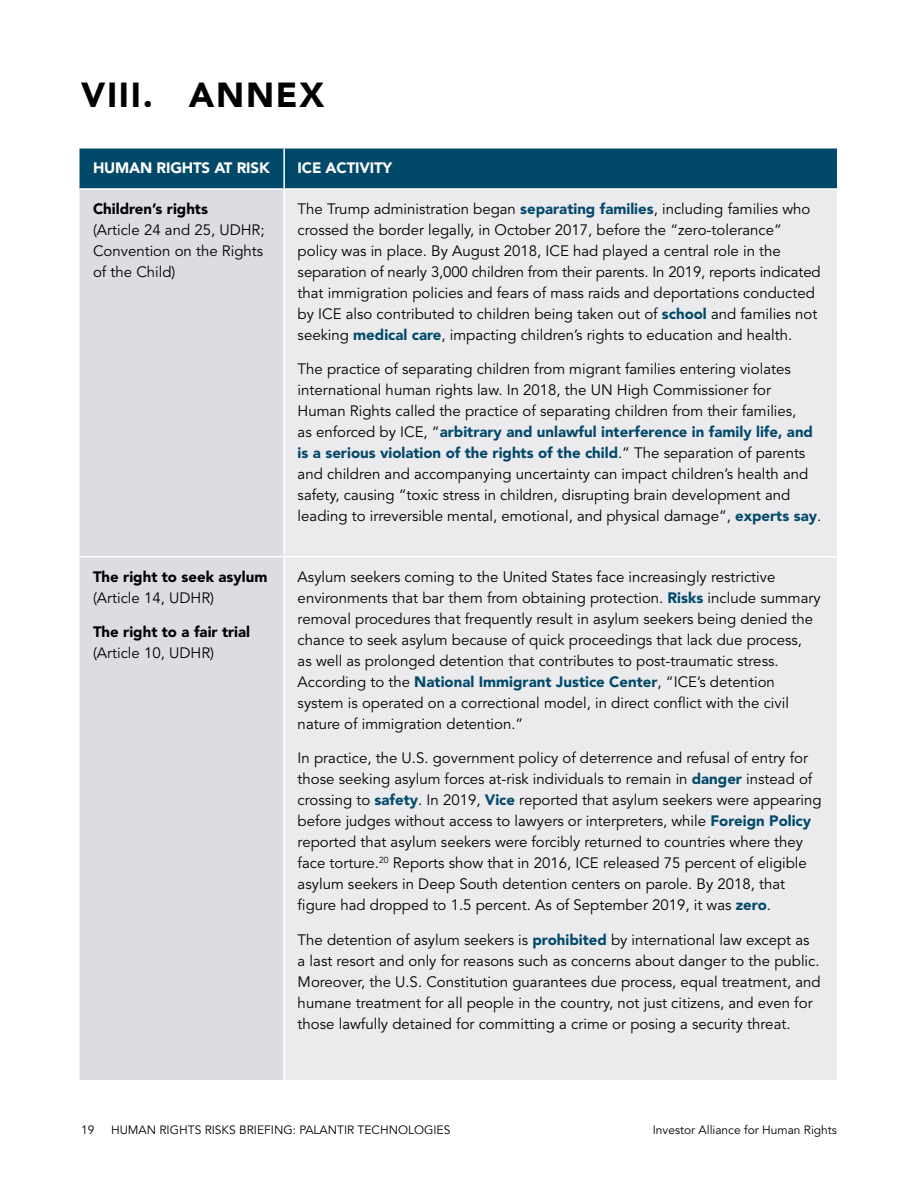
<style>
.page{position:relative;width:918px;height:1188px;background:#fff}
.page>*{position:absolute;margin:0;border:0;box-sizing:border-box;transform-origin:0 0}
.t1{font:900 34.5px "Avenir";letter-spacing:.05em;color:#000}
.t2{font:15px/21px "Avenir";color:#000}
.t3{font:900 15px "Avenir";color:#000}
.t4{font:900 15px "Avenir";letter-spacing:-.01em;color:#fff}
.t5{font:12px "Avenir";color:#000}
.s1{font-weight:900;color:#024969}
</style>
<div class="page">
<div style="left:80px;top:148px;width:757px;height:40px;background:#024969"></div>
<div style="left:80px;top:190px;width:203px;height:890px;background:#dcdde3"></div>
<div style="left:285px;top:190px;width:552px;height:890px;background:#ebebee"></div>
<hr style="left:283px;top:148px;width:2px;height:40px;background:#fff">
<hr style="left:80px;top:556px;width:204px;height:1px;background:#fff">
<hr style="left:284px;top:556px;width:553px;height:1px;background:#fff">
<h1 class="t1" style="left:81px;top:74px;width:245px">VIII. ANNEX</h1>
<p class="t4" style="left:93px;top:159px;width:178px">HUMAN RIGHTS AT RISK</p>
<p class="t4" style="left:298px;top:159px;width:96px">ICE ACTIVITY</p>
<p class="t3" style="left:93px;top:200px;width:117px">Children’s rights</p>
<p class="t2" style="left:93px;top:220px;width:173px;text-align:justify">(Article 24 and 25, UDHR; Convention on the Rights of the Child)</p>
<p class="t2" style="left:298px;top:199px;width:525px">The Trump administration began <span class="s1">separating families</span>, including families who crossed the border legally, in October 2017, before the “zero-tolerance” policy was in place. By August 2018, ICE had played a central role in the separation of nearly 3,000 children from their parents. In 2019, reports indicated that immigration policies and fears of mass raids and deportations conducted by ICE also contributed to children being taken out of <span class="s1">school</span> and families not seeking <span class="s1">medical care</span>, impacting children’s rights to education and health.</p>
<p class="t2" style="left:298px;top:359px;width:525px">The practice of separating children from migrant families entering violates international human rights law. In 2018, the UN High Commissioner for Human Rights called the practice of separating children from their families,<br>as enforced by ICE, “<span class="s1">arbitrary and unlawful interference in family life, and is a serious violation of the rights of the child</span>.” The separation of parents and children and accompanying uncertainty can impact children’s health and safety, causing “toxic stress in children, disrupting brain development and leading to irreversible mental, emotional, and physical damage”, <span class="s1">experts say</span>.</p>
<p class="t3" style="left:93px;top:567px;width:176px">The right to seek asylum</p>
<p class="t2" style="left:93px;top:587px;width:123px">(Article 14, UDHR)</p>
<p class="t3" style="left:93px;top:623px;width:159px">The right to a fair trial</p>
<p class="t2" style="left:93px;top:643px;width:123px">(Article 10, UDHR)</p>
<p class="t2" style="left:298px;top:566px;width:525px">Asylum seekers coming to the United States face increasingly restrictive environments that bar them from obtaining protection. <span class="s1">Risks</span> include summary removal procedures that frequently result in asylum seekers being denied the chance to seek asylum because of quick proceedings that lack due process,<br>as well as prolonged detention that contributes to post-traumatic stress.<br>According to the <span class="s1">National Immigrant Justice Center</span>, “ICE’s detention system is operated on a correctional model, in direct conflict with the civil nature of immigration detention.”</p>
<p class="t2" style="left:298px;top:748px;width:525px">In practice, the U.S. government policy of deterrence and refusal of entry for those seeking asylum forces at-risk individuals to remain in <span class="s1">danger</span> instead of crossing to <span class="s1">safety</span>. In 2019, <span class="s1">Vice</span> reported that asylum seekers were appearing before judges without access to lawyers or interpreters, while <span class="s1">Foreign Policy </span>reported that asylum seekers were forcibly returned to countries where they face torture.<sup>20</sup> Reports show that in 2016, ICE released 75 percent of eligible asylum seekers in Deep South detention centers on parole. By 2018, that figure had dropped to 1.5 percent. As of September 2019, it was <span class="s1">zero</span>.</p>
<p class="t2" style="left:298px;top:929px;width:525px">The detention of asylum seekers is <span class="s1">prohibited</span> by international law except as a last resort and only for reasons such as concerns about danger to the public.<br>Moreover, the U.S. Constitution guarantees due process, equal treatment, and humane treatment for all people in the country, not just citizens, and even for those lawfully detained for committing a crime or posing a security threat.</p>
<p class="t5" style="left:81px;top:1123px;width:15px">19</p>
<p class="t5" style="left:111px;top:1123px;width:341px">HUMAN RIGHTS RISKS BRIEFING: PALANTIR TECHNOLOGIES</p>
<p class="t5" style="left:653px;top:1123px;width:186px">Investor Alliance for Human Rights</p>
</div>
